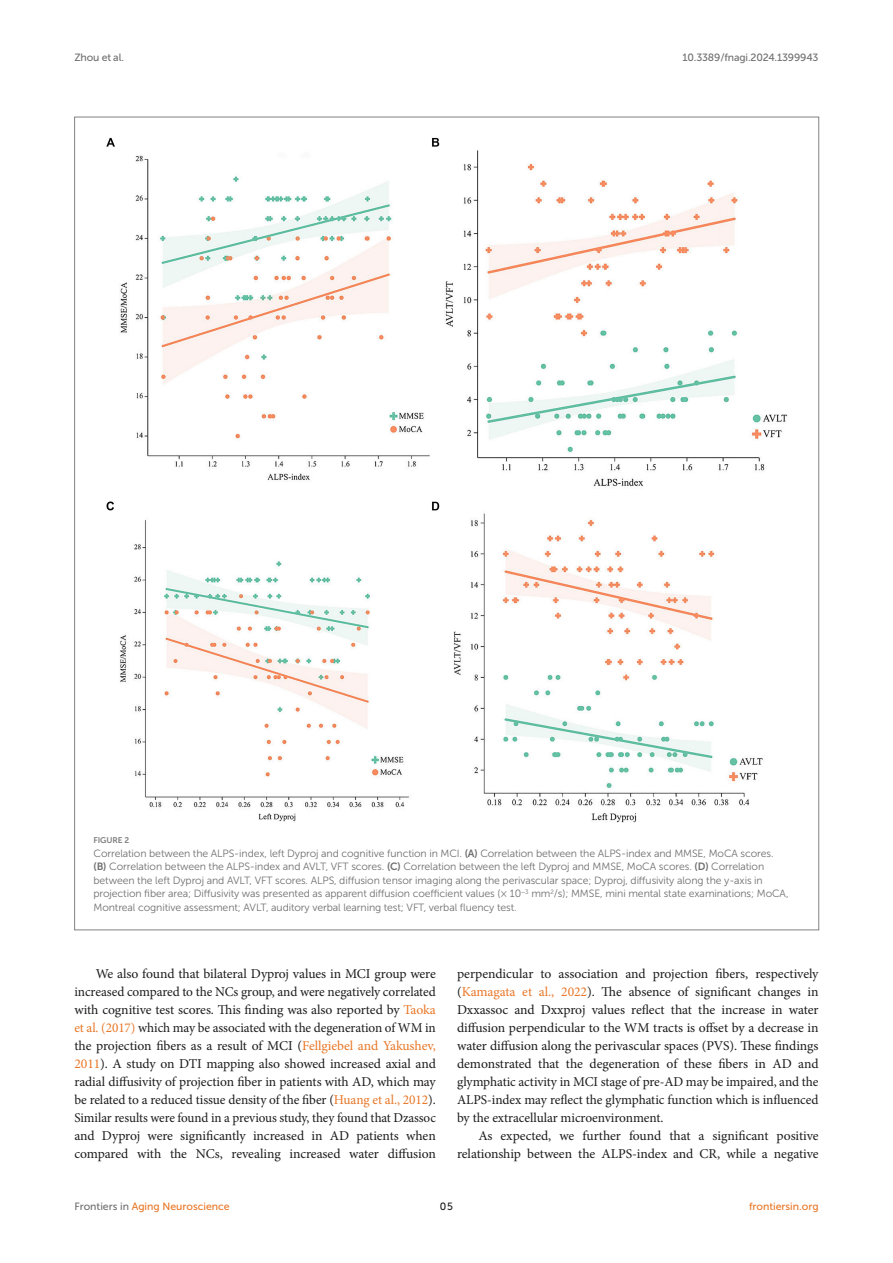
<style>
.page{position:relative;width:893px;height:1263px;background:#fff}
.page>*{position:absolute;margin:0;border:0;box-sizing:border-box;transform-origin:0 0}
.TEXT{font:13.5px/18px "Minion Pro";letter-spacing:-.005em;color:#1b1c1b;text-align:justify}
.FIG_LEG{font:10.5px/13.5px "Museo Sans 300";letter-spacing:-.01em;color:#706f70}
.t1{font:10.5px "Museo Sans 500";color:#e87626}
.t2{font:10.5px "Museo Sans 500";letter-spacing:-.015em;color:#706f70}
.t3{font:10.5px "Museo Sans 500";color:#1b1c1b}
.FIG_HD{font:8.25px "Museo Sans 700";letter-spacing:-.01em;color:#7e7f7f}
.s1{font-family:"Museo Sans 700"}
.s2{color:#e87626}
.s3{color:#706f70}
</style>
<div class="page">
<img style="left:106px;top:137px;width:682px;height:686px">
<p class="t2" style="left:74px;top:51px;width:51px">Zhou et al.</p>
<p class="t2" style="left:683px;top:51px;width:137px">10.3389/fnagi.2024.1399943</p>
<p class="FIG_HD" style="left:94px;top:836px;width:37px">FIGURE 2</p>
<p class="FIG_LEG" style="left:94px;top:847px;width:696px">Correlation between the ALPS-index, left Dyproj and cognitive function in MCI. <span class="s1">(A)</span> Correlation between the ALPS-index and MMSE, MoCA scores. <span class="s1">(B)</span> Correlation between the ALPS-index and AVLT, VFT scores. <span class="s1">(C)</span> Correlation between the left Dyproj and MMSE, MoCA scores. <span class="s1">(D)</span> Correlation between the left Dyproj and AVLT, VFT scores. ALPS, diffusion tensor imaging along the perivascular space; Dyproj, diffusivity along the y-axis in projection fiber area; Diffusivity was presented as apparent diffusion coefficient values (× 10<sup>−</sup><sup>3</sup> mm<sup>2</sup>/s); MMSE, mini mental state examinations; MoCA, Montreal cognitive assessment; AVLT, auditory verbal learning test; VFT, verbal fluency test.</p>
<p class="TEXT" style="left:74px;top:965px;width:363px;text-indent:21px">We also found that bilateral Dyproj values in MCI group were increased compared to the NCs group, and were negatively correlated with cognitive test scores. This finding was also reported by <span class="s2">Taoka et al. (2017)</span> which may be associated with the degeneration of WM in the projection fibers as a result of MCI (<span class="s2">Fellgiebel and Yakushev, 2011</span>). A study on DTI mapping also showed increased axial and radial diffusivity of projection fiber in patients with AD, which may be related to a reduced tissue density of the fiber (<span class="s2">Huang et al., 2012</span>).<br>Similar results were found in a previous study, they found that Dzassoc and Dyproj were significantly increased in AD patients when compared with the NCs, revealing increased water diffusion</p>
<p class="TEXT" style="left:457px;top:965px;width:363px">perpendicular to association and projection fibers, respectively (<span class="s2">Kamagata et al., 2022</span>). The absence of significant changes in Dxxassoc and Dxxproj values reflect that the increase in water diffusion perpendicular to the WM tracts is offset by a decrease in water diffusion along the perivascular spaces (PVS). These findings demonstrated that the degeneration of these fibers in AD and glymphatic activity in MCI stage of pre-AD may be impaired, and the ALPS-index may reflect the glymphatic function which is influenced by the extracellular microenvironment.</p>
<p class="TEXT" style="left:457px;top:1127px;width:363px;text-align:right">As expected, we further found that a significant positive relationship between the ALPS-index and CR, while a negative</p>
<p class="t1" style="left:74px;top:1200px;width:157px"><span class="s3">Frontiers in</span> Aging Neuroscience</p>
<p class="t3" style="left:440px;top:1200px;width:14px">05</p>
<p class="t1" style="left:749px;top:1200px;width:71px">frontiersin.org</p>
</div>
